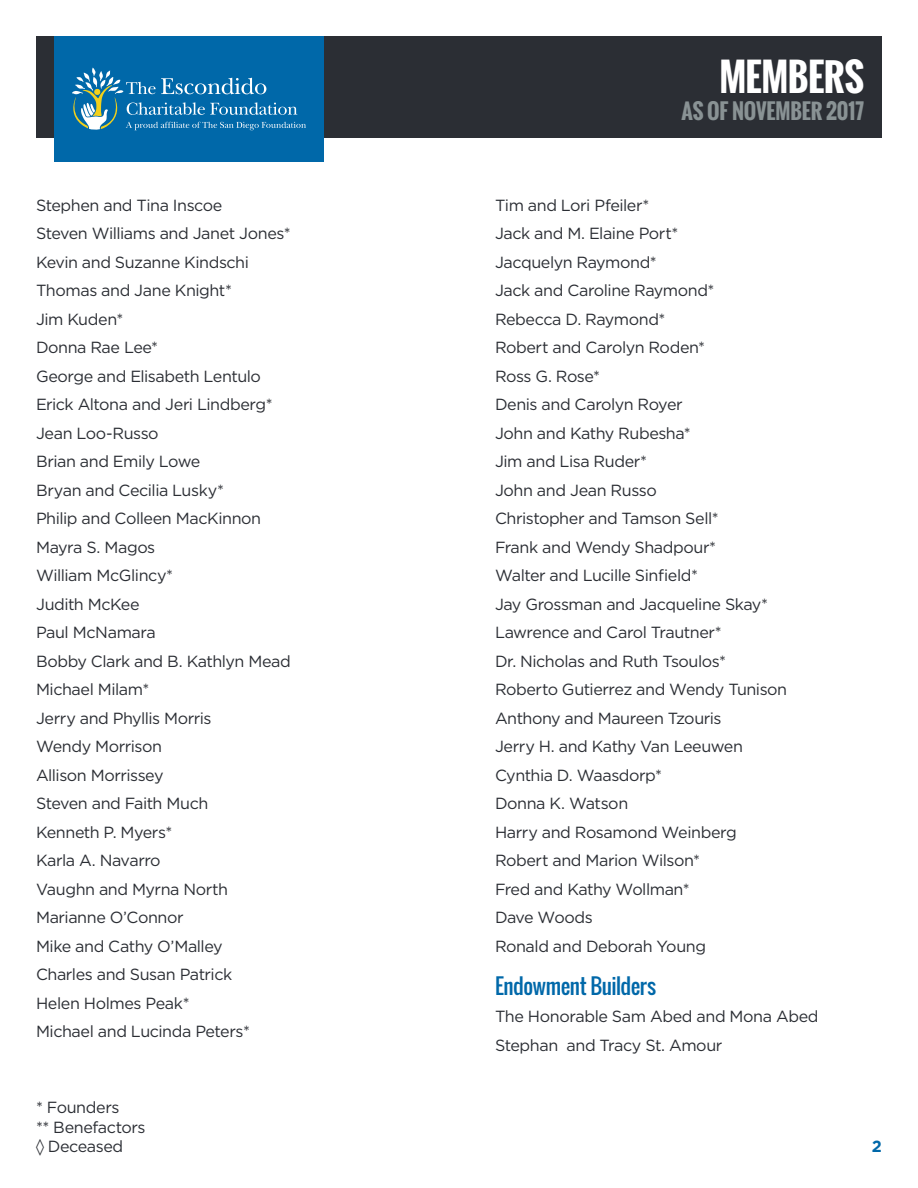
<style>
.page{position:relative;width:918px;height:1188px;background:#fff}
.page>*{position:absolute;margin:0;border:0;box-sizing:border-box;transform-origin:0 0}
.t1{font:700 37.5px "Oswald";letter-spacing:-.01em;color:#fff}
.One-Sheet_-_H2{font:21px "Oswald";letter-spacing:-.02em;color:#0068a9}
.t2{font:700 21px "Oswald";letter-spacing:-.005em;color:#899294}
.One-Sheet_-_C_-_Body{font:16.2px/19.5px "Gotham";letter-spacing:-.025em;color:#2b2e34}
.t3{font:700 16.2px "Gotham";color:#0068a9}
</style>
<div class="page">
<div style="left:36px;top:36px;width:846px;height:102px;background:#2b2e34"></div>
<div style="left:54px;top:36px;width:270px;height:126px;background:#0068a9"></div>
<svg style="left:72px;top:68px;width:234px;height:62px"></svg>
<p class="One-Sheet_-_C_-_Body" style="left:36px;top:195px;width:188px">Stephen and Tina Inscoe</p>
<p class="One-Sheet_-_C_-_Body" style="left:36px;top:224px;width:256px">Steven Williams and Janet Jones*</p>
<p class="One-Sheet_-_C_-_Body" style="left:36px;top:252px;width:214px">Kevin and Suzanne Kindschi</p>
<p class="One-Sheet_-_C_-_Body" style="left:36px;top:281px;width:197px">Thomas and Jane Knight*</p>
<p class="One-Sheet_-_C_-_Body" style="left:36px;top:309px;width:89px">Jim Kuden*</p>
<p class="One-Sheet_-_C_-_Body" style="left:36px;top:338px;width:124px">Donna Rae Lee*</p>
<p class="One-Sheet_-_C_-_Body" style="left:36px;top:366px;width:227px">George and Elisabeth Lentulo</p>
<p class="One-Sheet_-_C_-_Body" style="left:36px;top:395px;width:238px">Erick Altona and Jeri Lindberg*</p>
<p class="One-Sheet_-_C_-_Body" style="left:36px;top:423px;width:124px">Jean Loo-Russo</p>
<p class="One-Sheet_-_C_-_Body" style="left:36px;top:452px;width:166px">Brian and Emily Lowe</p>
<p class="One-Sheet_-_C_-_Body" style="left:36px;top:480px;width:189px">Bryan and Cecilia Lusky*</p>
<p class="One-Sheet_-_C_-_Body" style="left:36px;top:509px;width:227px">Philip and Colleen MacKinnon</p>
<p class="One-Sheet_-_C_-_Body" style="left:36px;top:537px;width:121px">Mayra S. Magos</p>
<p class="One-Sheet_-_C_-_Body" style="left:36px;top:566px;width:139px">William McGlincy*</p>
<p class="One-Sheet_-_C_-_Body" style="left:36px;top:594px;width:105px">Judith McKee</p>
<p class="One-Sheet_-_C_-_Body" style="left:36px;top:623px;width:121px">Paul McNamara</p>
<p class="One-Sheet_-_C_-_Body" style="left:36px;top:651px;width:256px">Bobby Clark and B. Kathlyn Mead</p>
<p class="One-Sheet_-_C_-_Body" style="left:36px;top:680px;width:115px">Michael Milam*</p>
<p class="One-Sheet_-_C_-_Body" style="left:36px;top:708px;width:177px">Jerry and Phyllis Morris</p>
<p class="One-Sheet_-_C_-_Body" style="left:36px;top:737px;width:128px">Wendy Morrison</p>
<p class="One-Sheet_-_C_-_Body" style="left:36px;top:765px;width:129px">Allison Morrissey</p>
<p class="One-Sheet_-_C_-_Body" style="left:36px;top:794px;width:174px">Steven and Faith Much</p>
<p class="One-Sheet_-_C_-_Body" style="left:36px;top:822px;width:138px">Kenneth P. Myers*</p>
<p class="One-Sheet_-_C_-_Body" style="left:36px;top:851px;width:126px">Karla A. Navarro</p>
<p class="One-Sheet_-_C_-_Body" style="left:36px;top:879px;width:194px">Vaughn and Myrna North</p>
<p class="One-Sheet_-_C_-_Body" style="left:36px;top:908px;width:149px">Marianne O’Connor</p>
<p class="One-Sheet_-_C_-_Body" style="left:36px;top:936px;width:188px">Mike and Cathy O’Malley</p>
<p class="One-Sheet_-_C_-_Body" style="left:36px;top:965px;width:198px">Charles and Susan Patrick</p>
<p class="One-Sheet_-_C_-_Body" style="left:36px;top:993px;width:155px">Helen Holmes Peak*</p>
<p class="One-Sheet_-_C_-_Body" style="left:36px;top:1022px;width:215px">Michael and Lucinda Peters*</p>
<p class="One-Sheet_-_C_-_Body" style="left:36px;top:1097px;width:111px">* Founders<br>** Benefactors ◊ Deceased</p>
<h1 class="t1" style="left:720px;top:49px;width:146px">MEMBERS</h1>
<p class="t2" style="left:681px;top:95px;width:184px">AS OF NOVEMBER 2017</p>
<p class="One-Sheet_-_C_-_Body" style="left:495px;top:195px;width:156px">Tim and Lori Pfeiler*</p>
<p class="One-Sheet_-_C_-_Body" style="left:495px;top:224px;width:185px">Jack and M. Elaine Port*</p>
<p class="One-Sheet_-_C_-_Body" style="left:495px;top:252px;width:163px">Jacquelyn Raymond*</p>
<p class="One-Sheet_-_C_-_Body" style="left:495px;top:281px;width:221px">Jack and Caroline Raymond*</p>
<p class="One-Sheet_-_C_-_Body" style="left:495px;top:309px;width:172px">Rebecca D. Raymond*</p>
<p class="One-Sheet_-_C_-_Body" style="left:495px;top:338px;width:212px">Robert and Carolyn Roden*</p>
<p class="One-Sheet_-_C_-_Body" style="left:495px;top:366px;width:107px">Ross G. Rose*</p>
<p class="One-Sheet_-_C_-_Body" style="left:495px;top:395px;width:189px">Denis and Carolyn Royer</p>
<p class="One-Sheet_-_C_-_Body" style="left:495px;top:423px;width:197px">John and Kathy Rubesha*</p>
<p class="One-Sheet_-_C_-_Body" style="left:495px;top:452px;width:154px">Jim and Lisa Ruder*</p>
<p class="One-Sheet_-_C_-_Body" style="left:495px;top:480px;width:163px">John and Jean Russo</p>
<p class="One-Sheet_-_C_-_Body" style="left:495px;top:509px;width:225px">Christopher and Tamson Sell*</p>
<p class="One-Sheet_-_C_-_Body" style="left:495px;top:537px;width:223px">Frank and Wendy Shadpour*</p>
<p class="One-Sheet_-_C_-_Body" style="left:495px;top:566px;width:204px">Walter and Lucille Sinfield*</p>
<p class="One-Sheet_-_C_-_Body" style="left:495px;top:594px;width:275px">Jay Grossman and Jacqueline Skay*</p>
<p class="One-Sheet_-_C_-_Body" style="left:495px;top:623px;width:228px">Lawrence and Carol Trautner*</p>
<p class="One-Sheet_-_C_-_Body" style="left:495px;top:651px;width:233px">Dr. Nicholas and Ruth Tsoulos*</p>
<p class="One-Sheet_-_C_-_Body" style="left:495px;top:680px;width:294px">Roberto Gutierrez and Wendy Tunison</p>
<p class="One-Sheet_-_C_-_Body" style="left:495px;top:708px;width:228px">Anthony and Maureen Tzouris</p>
<p class="One-Sheet_-_C_-_Body" style="left:495px;top:737px;width:250px">Jerry H. and Kathy Van Leeuwen</p>
<p class="One-Sheet_-_C_-_Body" style="left:495px;top:765px;width:168px">Cynthia D. Waasdorp*</p>
<p class="One-Sheet_-_C_-_Body" style="left:495px;top:794px;width:135px">Donna K. Watson</p>
<p class="One-Sheet_-_C_-_Body" style="left:495px;top:822px;width:243px">Harry and Rosamond Weinberg</p>
<p class="One-Sheet_-_C_-_Body" style="left:495px;top:851px;width:207px">Robert and Marion Wilson*</p>
<p class="One-Sheet_-_C_-_Body" style="left:495px;top:879px;width:196px">Fred and Kathy Wollman*</p>
<p class="One-Sheet_-_C_-_Body" style="left:495px;top:908px;width:99px">Dave Woods</p>
<p class="One-Sheet_-_C_-_Body" style="left:495px;top:936px;width:213px">Ronald and Deborah Young</p>
<p class="One-Sheet_-_H2" style="left:495px;top:971px;width:163px">Endowment Builders</p>
<p class="One-Sheet_-_C_-_Body" style="left:495px;top:1007px;width:325px">The Honorable Sam Abed and Mona Abed</p>
<p class="One-Sheet_-_C_-_Body" style="left:495px;top:1035px;width:229px">Stephan and Tracy St. Amour</p>
<p class="t3" style="left:872px;top:1136px;width:12px">2</p>
</div>
